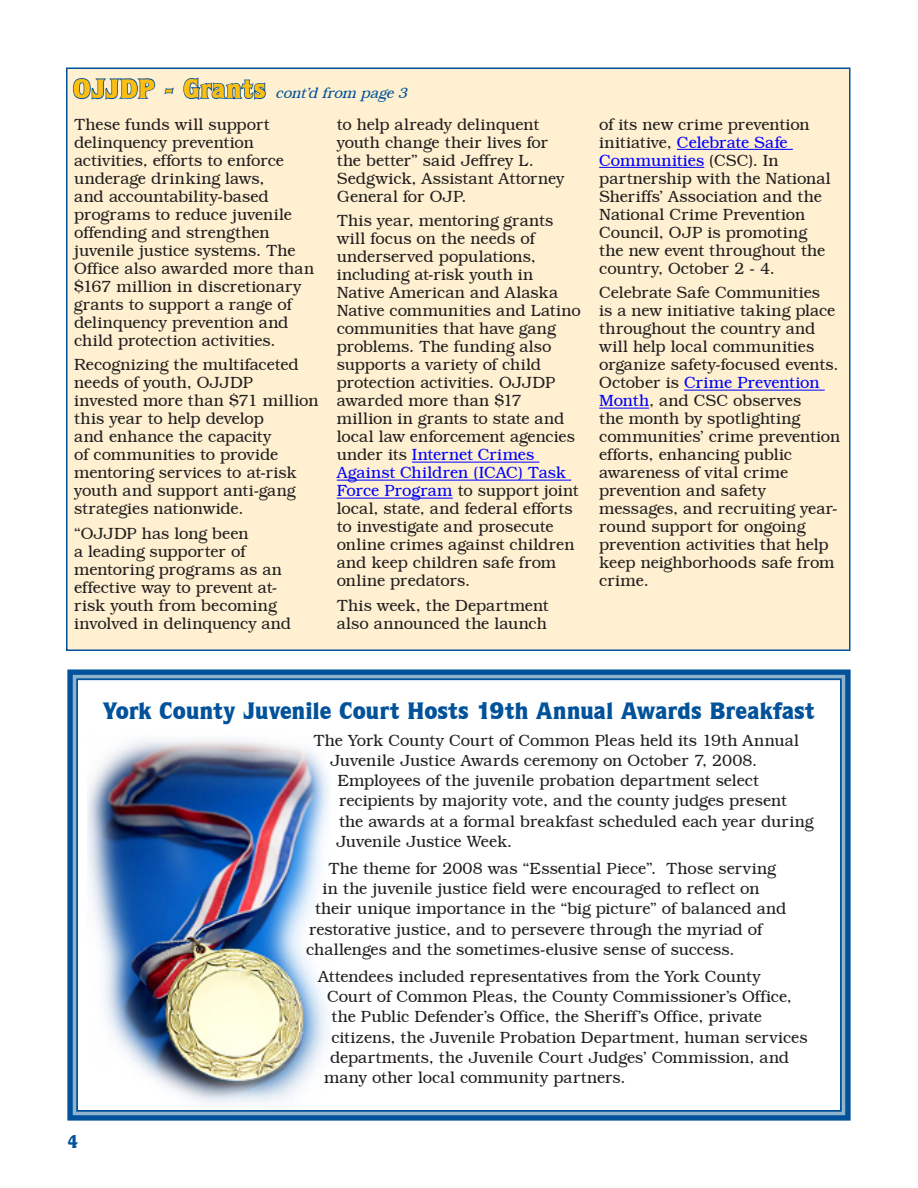
<style>
.page{position:relative;width:918px;height:1188px;background:#fff}
.page>*{position:absolute;margin:0;border:0;box-sizing:border-box;transform-origin:0 0}
.t1{font:900 24px "Quorum IT Cby BT";letter-spacing:-.005em;color:#01529a}
.t2{font:800 18px "Seagull BT";color:#01529a}
.Body{font:300 16.5px/18px "Bookman IT Cby BT";letter-spacing:-.005em;color:#231f20}
.t3{font:italic 300 15px "Bookman IT Cby BT";color:#01529a}
.s1{font-family:"Quorum IT Cby BT";font-weight:900;font-style:normal;font-size:27px;color:#fdbe12}
.s2{color:#00f}
</style>
<div class="page">
<div style="left:66px;top:68px;width:784px;height:583px;background:#fef0d0;border:2px solid #01529a"></div>
<svg style="left:72px;top:78px;width:84px;height:22px"></svg>
<svg style="left:164px;top:87px;width:10px;height:8px"></svg>
<svg style="left:183px;top:77px;width:83px;height:23px"></svg>
<hr style="left:412px;top:462px;width:127px;height:1px;background:#00f">
<hr style="left:337px;top:480px;width:234px;height:1px;background:#00f">
<hr style="left:337px;top:498px;width:116px;height:1px;background:#00f">
<hr style="left:677px;top:149px;width:116px;height:1px;background:#00f">
<hr style="left:599px;top:167px;width:105px;height:1px;background:#00f">
<hr style="left:684px;top:390px;width:141px;height:1px;background:#00f">
<hr style="left:599px;top:408px;width:50px;height:1px;background:#00f">
<img style="left:67px;top:669px;width:784px;height:452px">
<div style="left:76px;top:678px;width:766px;height:434px;border:2px solid #01529a"></div>
<p class="t3" style="left:73px;top:84px;width:341px"><span class="s1">OJJDP - Grants</span> cont’d from page3</p>
<p class="Body" style="left:74px;top:115px;width:242px">These funds will support delinquency prevention activities, efforts to enforce underage drinking laws,<br>and accountability-based programs to reduce juvenile offending and strengthen juvenile justice systems. The<br>Office also awarded more than $167 million in discretionary grants to support a range of delinquency prevention and child protection activities.</p>
<p class="Body" style="left:74px;top:356px;width:246px">Recognizing the multifaceted needs of youth, OJJDP invested more than $71 million this year to help develop<br>and enhance the capacity<br>of communities to provide mentoring services to at-risk youth and support anti-gang strategies nationwide.</p>
<p class="Body" style="left:74px;top:524px;width:219px">“OJJDP has long been<br>a leading supporter of mentoring programs as an effective way to prevent at&shy;risk youth from becoming involved in delinquency and</p>
<p class="Body" style="left:337px;top:115px;width:229px">to help already delinquent youth change their lives for the better” said Jeffrey L.<br>Sedgwick, Assistant Attorney<br>General for OJP.</p>
<p class="Body" style="left:337px;top:212px;width:246px">This year, mentoring grants will focus on the needs of underserved populations, including at-risk youth in<br>Native American and Alaska<br>Native communities and Latino communities that have gang problems. The funding also supports a variety of child protection activities. OJJDP awarded more than $17 million in grants to state and local law enforcement agencies under its <span class="s2">Internet Crimes<br>Against Children (ICAC) Task<br>Force Program</span> to support joint local, state, and federal efforts to investigate and prosecute online crimes against children and keep children safe from online predators.</p>
<p class="Body" style="left:337px;top:596px;width:213px">This week, the Department also announced the launch</p>
<p class="Body" style="left:599px;top:115px;width:233px">of its new crime prevention initiative, <span class="s2">Celebrate Safe<br>Communities</span> (CSC). In partnership with the National<br>Sheriffs’ Association and the<br>National Crime Prevention<br>Council, OJP is promoting the new event throughout the country, October 2 - 4.</p>
<p class="Body" style="left:599px;top:284px;width:243px">Celebrate Safe Communities<br>is a new initiative taking place throughout the country and will help local communities organize safety-focused events.<br>October is <span class="s2">Crime Prevention<br>Month</span>, and CSC observes<br>the month by spotlighting communities’ crime prevention efforts, enhancing public awareness of vital crime prevention and safety messages, and recruiting year&shy;round support for ongoing prevention activities that help keep neighborhoods safe from crime.</p>
<p class="t2" style="left:68px;top:1129px;width:12px">4</p>
<p class="t1" style="left:103px;top:695px;width:713px">York County Juvenile Court Hosts 19th Annual Awards Breakfast</p>
<p class="Body" style="left:314px;top:731px;width:487px">The York County Court of Common Pleas held its 19th Annual</p>
<p class="Body" style="left:330px;top:751px;width:429px">Juvenile Justice Awards ceremony on October 7, 2008.</p>
<p class="Body" style="left:338px;top:771px;width:423px">Employees of the juvenile probation department select</p>
<p class="Body" style="left:339px;top:792px;width:449px">recipients by majority vote, and the county judges present</p>
<p class="Body" style="left:339px;top:812px;width:476px">the awards at a formal breakfast scheduled each year during</p>
<p class="Body" style="left:336px;top:832px;width:178px">Juvenile Justice Week.</p>
<p class="Body" style="left:328px;top:859px;width:449px">The theme for 2008 was “Essential Piece”. Those serving</p>
<p class="Body" style="left:322px;top:879px;width:439px">in the juvenile justice field were encouraged to reflect on</p>
<p class="Body" style="left:315px;top:900px;width:473px">their unique importance in the “big picture” of balanced and</p>
<p class="Body" style="left:309px;top:920px;width:455px">restorative justice, and to persevere through the myriad of</p>
<p class="Body" style="left:306px;top:940px;width:430px">challenges and the sometimes-elusive sense of success.</p>
<p class="Body" style="left:318px;top:967px;width:444px">Attendees included representatives from the York County</p>
<p class="Body" style="left:327px;top:987px;width:466px">Court of Common Pleas, the County Commissioner’s Office,</p>
<p class="Body" style="left:332px;top:1008px;width:432px">the Public Defender’s Office, the Sheriff’s Office, private</p>
<p class="Body" style="left:332px;top:1028px;width:478px">citizens, the Juvenile Probation Department, human services</p>
<p class="Body" style="left:330px;top:1048px;width:461px">departments, the Juvenile Court Judges’ Commission, and</p>
<p class="Body" style="left:324px;top:1068px;width:303px">many other local community partners.</p>
</div>
